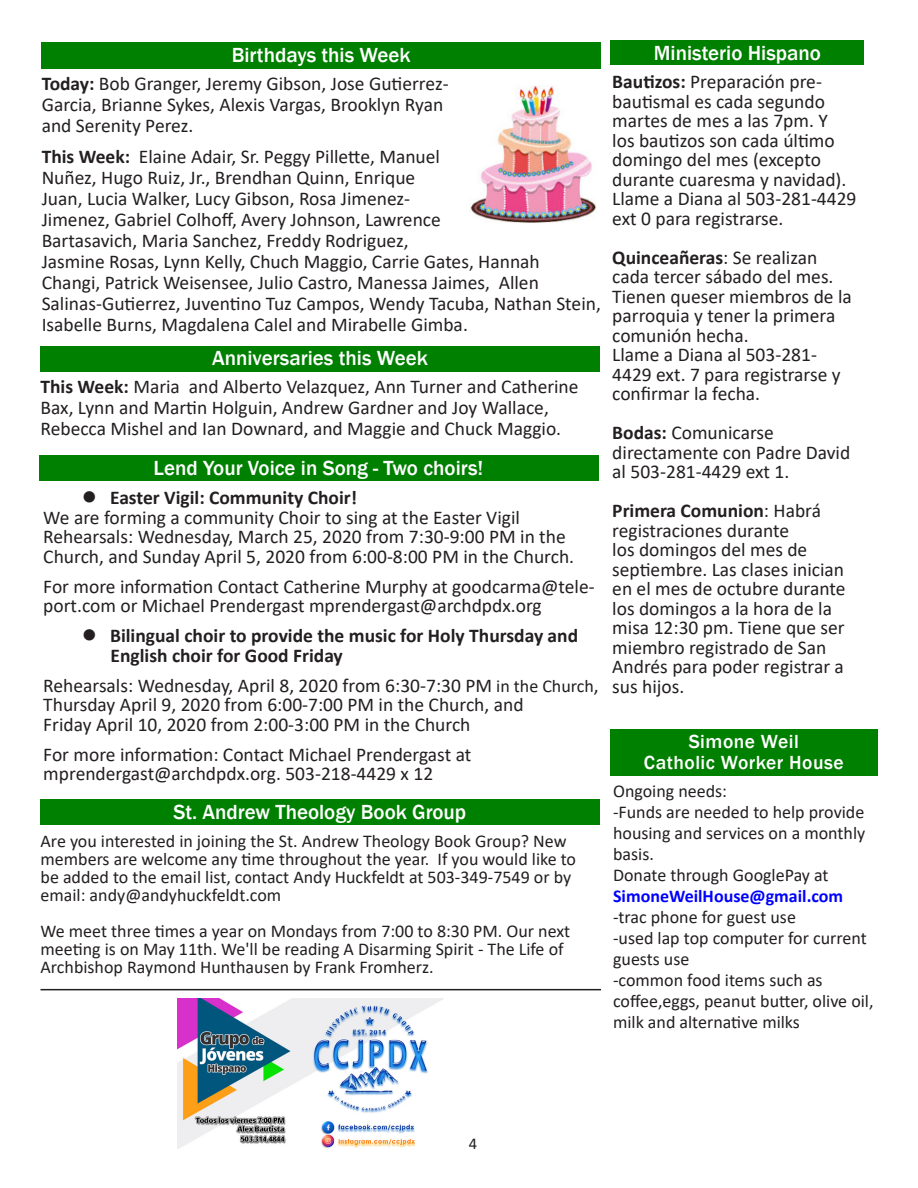
<style>
.page{position:relative;width:918px;height:1188px;background:#fff}
.page>*{position:absolute;margin:0;border:0;box-sizing:border-box;transform-origin:0 0}
.t1{font:500 21px "Franklin Gothic";color:#fff}
.Body_text{font:19.5px/19.5px "Calibri";color:#231f20}
.t2{font:700 19.5px/19.5px "Calibri";color:#231f20}
.t3{font:500 19.5px "Franklin Gothic";letter-spacing:.025em;color:#fff}
.t4{font:18px/18px "Calibri";color:#231f20}
.t5{font:700 18px "Calibri";color:#00f}
.t6{font:16.5px "Calibri";color:#231f20}
.s1{font-weight:700}
.s2{font-size:18px}
</style>
<div class="page">
<div style="left:42px;top:42px;width:559px;height:26px;background:#008000"></div>
<div style="left:611px;top:40px;width:253px;height:25px;background:#008000"></div>
<img style="left:470px;top:86px;width:127px;height:136px">
<div style="left:610px;top:729px;width:268px;height:46px;background:#008000"></div>
<div style="left:40px;top:346px;width:560px;height:25px;background:#008000"></div>
<img style="left:178px;top:998px;width:266px;height:150px">
<div style="left:39px;top:456px;width:559px;height:25px;background:#008000"></div>
<div style="left:40px;top:800px;width:559px;height:25px;background:#008000"></div>
<hr style="left:40px;top:989px;width:561px;height:1px;background:#231f20">
<p class="t1" style="left:232px;top:42px;width:181px">Birthdays this Week</p>
<p class="t1" style="left:654px;top:40px;width:169px">Ministerio Hispano</p>
<p class="Body_text" style="left:612px;top:72px;width:246px"><span class="s1">Bautizos:</span> Preparación pre&shy;bautismal es cada segundo martes de mes a las 7pm. Y<br>los bautizos son cada último domingo del mes (excepto durante cuaresma y navidad).<br>Llame a Diana al 503-281-4429 ext 0 para registrarse.</p>
<p class="Body_text" style="left:612px;top:247px;width:241px"><span class="s1">Quinceañeras</span>: Se realizan cada tercer sábado del mes.<br>Tienen queser miembros de la parroquia y tener la primera comunión hecha.</p>
<p class="Body_text" style="left:612px;top:345px;width:230px">Llame a Diana al 503-281-<br>4429 ext. 7 para registrarse y confirmar la fecha.</p>
<p class="Body_text" style="left:612px;top:423px;width:240px"><span class="s1">Bodas:</span> Comunicarse directamente con Padre David al 503-281-4429 ext 1.</p>
<p class="Body_text" style="left:612px;top:501px;width:235px"><span class="s1">Primera Comunion</span>: Habrá registraciones durante<br>los domingos del mes de septiembre. Las clases inician en el mes de octubre durante los domingos a la hora de la misa 12:30 pm. Tiene que ser miembro registrado de San<br>Andrés para poder registrar a sus hijos.</p>
<p class="t3" style="left:689px;top:730px;width:112px">Simone Weil</p>
<p class="t3" style="left:644px;top:751px;width:201px">Catholic Worker House</p>
<p class="t4" style="left:613px;top:782px;width:116px">Ongoing needs:</p>
<p class="t4" style="left:613px;top:801px;width:254px;line-height:21px;text-align:justify">-Funds are needed to help provide housing and services on a monthly basis.</p>
<p class="t4" style="left:613px;top:866px;width:217px">Donate through GooglePay at</p>
<p class="t5" style="left:613px;top:883px;width:232px">SimoneWeilHouse@gmail.com</p>
<p class="t4" style="left:613px;top:908px;width:184px">-trac phone for guest use</p>
<p class="t4" style="left:613px;top:927px;width:255px;line-height:21px">-used lap top computer for current guests use</p>
<p class="t4" style="left:613px;top:969px;width:262px;line-height:21px">-common food items such as coffee,eggs, peanut butter, olive oil,</p>
<p class="t4" style="left:613px;top:1013px;width:188px">milk and alternative milks</p>
<p class="Body_text" style="left:42px;top:72px;width:409px;line-height:21px"><span class="s1">Today:</span> Bob Granger, Jeremy Gibson, Jose Gutierrez-<br>Garcia, Brianne Sykes, Alexis Vargas, Brooklyn Ryan and Serenity Perez.</p>
<p class="Body_text" style="left:42px;top:146px;width:561px;line-height:21px"><span class="s1">This Week:</span> Elaine Adair, Sr. Peggy Pillette, Manuel<br>Nuñez, Hugo Ruiz, Jr., Brendhan Quinn, Enrique<br>Juan, Lucia Walker, Lucy Gibson, Rosa Jimenez-<br>Jimenez, Gabriel Colhoff, Avery Johnson, Lawrence<br>Bartasavich, Maria Sanchez, Freddy Rodriguez,<br>Jasmine Rosas, Lynn Kelly, Chuch Maggio, Carrie Gates, Hannah Changi, Patrick Weisensee, Julio Castro, Manessa Jaimes, Allen Salinas-Gutierrez, Juventino Tuz Campos, Wendy Tacuba, Nathan Stein, Isabelle Burns, Magdalena Calel and Mirabelle Gimba.</p>
<p class="t1" style="left:212px;top:345px;width:217px">Anniversaries this Week</p>
<p class="Body_text" style="left:40px;top:375px;width:540px;line-height:21px"><span class="s1">This Week:</span> Maria and Alberto Velazquez, Ann Turner and Catherine<br>Bax, Lynn and Martin Holguin, Andrew Gardner and Joy Wallace,<br>Rebecca Mishel and Ian Downard, and Maggie and Chuck Maggio.</p>
<p class="t1" style="left:154px;top:455px;width:331px">Lend Your Voice in Song - Two choirs!</p>
<p class="t2" style="left:82px;top:488px;width:276px">● Easter Vigil: Community Choir!</p>
<p class="Body_text" style="left:43px;top:507px;width:478px">We are forming a community Choir to sing at the Easter Vigil</p>
<p class="Body_text" style="left:43px;top:527px;width:532px">Rehearsals: Wednesday, March 25, 2020 from 7:30-9:00 PM in the<br>Church, and Sunday April 5, 2020 from 6:00-8:00 PM in the Church.</p>
<p class="Body_text" style="left:43px;top:576px;width:553px">For more information Contact Catherine Murphy at goodcarma@tele&shy;port.com or Michael Prendergast mprendergast@archdpdx.org</p>
<p class="t2" style="left:111px;top:626px;width:469px;text-indent:-28px">● Bilingual choir to provide the music for Holy Thursday and<br>English choir for Good Friday</p>
<p class="Body_text" style="left:43px;top:675px;width:557px">Rehearsals: Wednesday, April 8, 2020 from 6:30-7:30 PM <span class="s2">in the Church</span>,<br>Thursday April 9, 2020 from 6:00-7:00 PM in the Church, and</p>
<p class="Body_text" style="left:43px;top:714px;width:429px">Friday April 10, 2020 from 2:00-3:00 PM in the Church</p>
<p class="Body_text" style="left:43px;top:744px;width:430px">For more information: Contact Michael Prendergast at</p>
<p class="Body_text" style="left:43px;top:764px;width:391px">mprendergast@archdpdx.org. 503-218-4429 x 12</p>
<p class="t1" style="left:174px;top:799px;width:294px">St. Andrew Theology Book Group</p>
<p class="t4" style="left:41px;top:832px;width:537px">Are you interested in joining the St. Andrew Theology Book Group? New members are welcome any time throughout the year. If you would like to be added to the email list, contact Andy Huckfeldt at 503-349-7549 or by email: andy@andyhuckfeldt.com</p>
<p class="t4" style="left:41px;top:922px;width:531px">We meet three times a year on Mondays from 7:00 to 8:30 PM. Our next meeting is on May 11th. We'll be reading A Disarming Spirit - The Life of<br>Archbishop Raymond Hunthausen by Frank Fromherz.</p>
<p class="t6" style="left:469px;top:1132px;width:10px">4</p>
</div>
